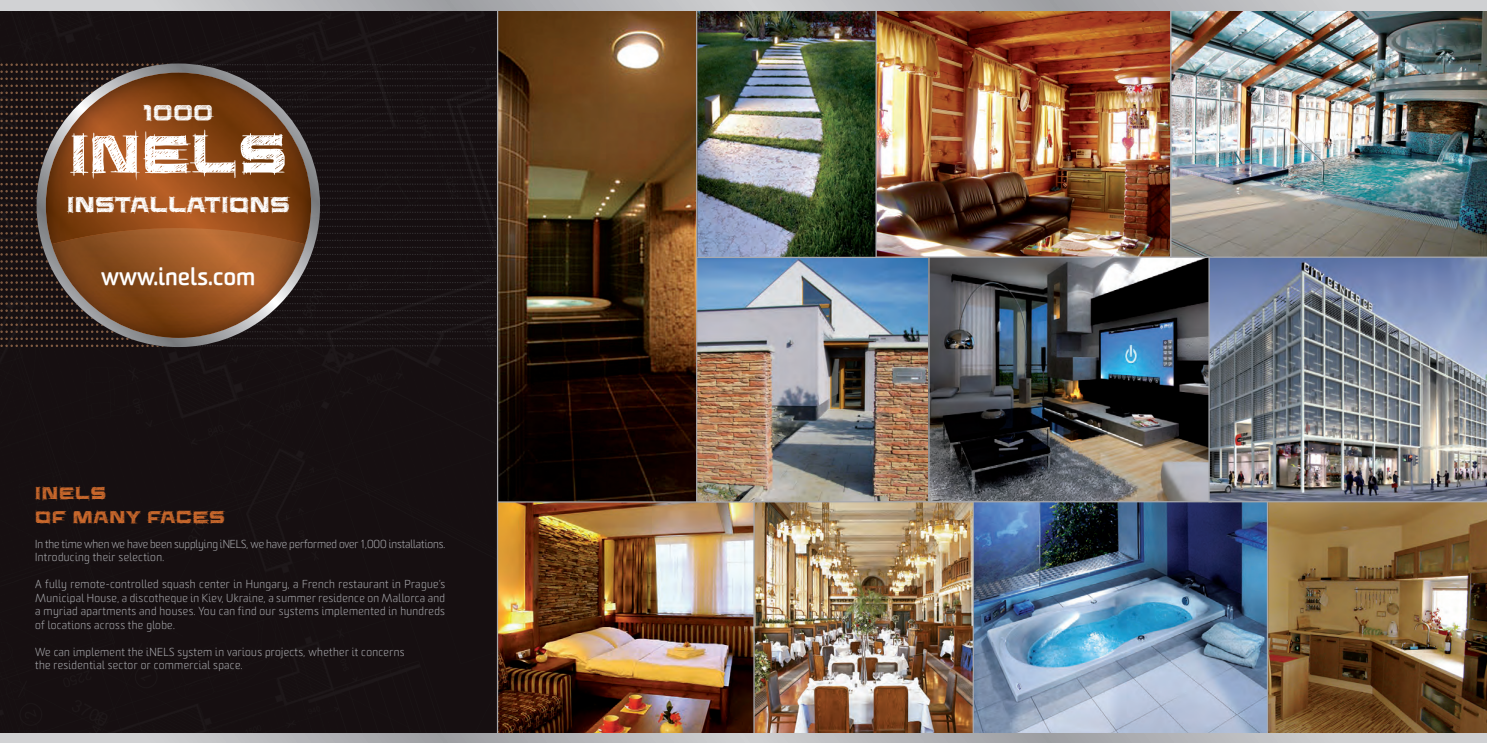
<style>
.page{position:relative;width:1487px;height:743px;background:#fff}
.page>*{position:absolute;margin:0;border:0;box-sizing:border-box;transform-origin:0 0}
.t1{font:62.5px "Saucer BB";letter-spacing:.03em;color:#fff}
.t2{font:25px "Saucer BB";letter-spacing:.03em;color:#fff}
.t3{font:700 23.75px "Sommet Rounded";color:#fff}
.t4{font:20px/24px "Saucer BB";letter-spacing:.05em;color:#cb692c}
.t5{font:300 11.25px/13.5px "Sommet Rounded";letter-spacing:.03em;color:#a8a9ad;text-align:justify}
.t6{font:300 11.25px/13.5px "Sommet Rounded";letter-spacing:-.005em;color:#a8a9ad}
</style>
<div class="page">
<div style="left:0;top:10px;width:497px;height:723px;background:#160f11"></div>
<img style="left:420px;top:64px;width:76px;height:1px">
<img style="left:420px;top:71px;width:76px;height:1px">
<img style="left:420px;top:78px;width:76px;height:1px">
<img style="left:420px;top:85px;width:76px;height:1px">
<img style="left:420px;top:92px;width:76px;height:1px">
<img style="left:420px;top:99px;width:76px;height:1px">
<img style="left:420px;top:106px;width:76px;height:1px">
<img style="left:420px;top:113px;width:76px;height:1px">
<img style="left:420px;top:120px;width:76px;height:2px">
<img style="left:420px;top:127px;width:76px;height:2px">
<img style="left:420px;top:134px;width:76px;height:2px">
<img style="left:420px;top:141px;width:76px;height:2px">
<img style="left:420px;top:148px;width:76px;height:2px">
<img style="left:420px;top:155px;width:76px;height:2px">
<img style="left:420px;top:162px;width:76px;height:2px">
<img style="left:420px;top:169px;width:76px;height:2px">
<img style="left:420px;top:176px;width:76px;height:2px">
<img style="left:420px;top:183px;width:76px;height:2px">
<img style="left:420px;top:191px;width:76px;height:1px">
<img style="left:420px;top:198px;width:76px;height:1px">
<img style="left:420px;top:205px;width:76px;height:1px">
<img style="left:420px;top:212px;width:76px;height:1px">
<img style="left:420px;top:219px;width:76px;height:1px">
<img style="left:420px;top:226px;width:76px;height:1px">
<img style="left:420px;top:233px;width:76px;height:1px">
<img style="left:420px;top:240px;width:76px;height:1px">
<img style="left:420px;top:247px;width:76px;height:1px">
<img style="left:420px;top:254px;width:76px;height:1px">
<img style="left:420px;top:261px;width:76px;height:1px">
<img style="left:420px;top:268px;width:76px;height:1px">
<img style="left:420px;top:275px;width:76px;height:1px">
<img style="left:420px;top:282px;width:76px;height:1px">
<img style="left:420px;top:289px;width:76px;height:1px">
<img style="left:420px;top:296px;width:76px;height:1px">
<img style="left:420px;top:303px;width:76px;height:1px">
<img style="left:420px;top:310px;width:76px;height:1px">
<img style="left:420px;top:317px;width:76px;height:1px">
<img style="left:420px;top:324px;width:76px;height:1px">
<img style="left:420px;top:331px;width:76px;height:1px">
<img style="left:420px;top:338px;width:76px;height:1px">
<img style="left:420px;top:345px;width:76px;height:1px">
<img style="left:697px;top:10px;width:178px;height:246px">
<img style="left:697px;top:256px;width:511px;height:245px">
<svg style="left:497px;top:10px;width:200px;height:491px;background:#4a321c"></svg>
<img style="left:755px;top:501px;width:217px;height:232px">
<img style="left:1268px;top:502px;width:219px;height:231px">
<img style="left:972px;top:499px;width:296px;height:234px">
<img style="left:497px;top:501px;width:258px;height:232px">
<img style="left:1208px;top:258px;width:279px;height:244px">
<img style="left:1171px;top:10px;width:316px;height:248px">
<img style="left:875px;top:10px;width:296px;height:248px">
<img style="left:0;top:63px;width:37px;height:3px">
<img style="left:0;top:70px;width:37px;height:3px">
<img style="left:0;top:77px;width:37px;height:3px">
<img style="left:0;top:85px;width:37px;height:2px">
<img style="left:0;top:92px;width:37px;height:2px">
<img style="left:0;top:99px;width:37px;height:2px">
<img style="left:0;top:106px;width:37px;height:2px">
<img style="left:0;top:113px;width:37px;height:2px">
<img style="left:0;top:120px;width:37px;height:2px">
<img style="left:0;top:127px;width:37px;height:2px">
<img style="left:0;top:134px;width:37px;height:2px">
<img style="left:0;top:141px;width:37px;height:2px">
<img style="left:0;top:148px;width:37px;height:2px">
<img style="left:0;top:155px;width:37px;height:2px">
<img style="left:0;top:162px;width:37px;height:2px">
<img style="left:0;top:169px;width:37px;height:2px">
<img style="left:0;top:176px;width:37px;height:2px">
<img style="left:0;top:183px;width:37px;height:2px">
<img style="left:0;top:190px;width:37px;height:2px">
<img style="left:0;top:197px;width:33px;height:2px">
<img style="left:0;top:204px;width:33px;height:2px">
<img style="left:0;top:211px;width:33px;height:2px">
<svg style="left:36px;top:197px;width:1px;height:16px"></svg>
<img style="left:0;top:218px;width:37px;height:2px">
<img style="left:0;top:225px;width:37px;height:3px">
<img style="left:0;top:232px;width:37px;height:3px">
<img style="left:0;top:239px;width:37px;height:3px">
<img style="left:0;top:246px;width:37px;height:3px">
<img style="left:0;top:253px;width:37px;height:3px">
<img style="left:0;top:260px;width:37px;height:3px">
<img style="left:0;top:267px;width:37px;height:3px">
<img style="left:0;top:274px;width:37px;height:3px">
<img style="left:0;top:281px;width:37px;height:3px">
<img style="left:0;top:288px;width:37px;height:3px">
<img style="left:0;top:295px;width:37px;height:3px">
<img style="left:0;top:302px;width:37px;height:3px">
<img style="left:0;top:309px;width:37px;height:3px">
<img style="left:0;top:316px;width:37px;height:3px">
<img style="left:0;top:323px;width:37px;height:3px">
<img style="left:0;top:330px;width:37px;height:3px">
<img style="left:0;top:337px;width:37px;height:3px">
<img style="left:20px;top:344px;width:17px;height:3px">
<img style="left:37px;top:63px;width:283px;height:284px">
<svg style="left:0;top:0;width:1487px;height:10px;background:#bbbcbf"></svg>
<svg style="left:0;top:733px;width:1487px;height:10px;background:#bbbcbf"></svg>
<h2 class="t2" style="left:143px;top:101px;width:71px">1000</h2>
<h1 class="t1" style="left:70px;top:125px;width:218px">iNELS</h1>
<h2 class="t2" style="left:67px;top:193px;width:224px">installations</h2>
<h3 class="t3" style="left:101px;top:267px;width:156px">www.inels.com</h3>
<h3 class="t4" style="left:35px;top:482px;width:191px">iNELS<br>of many faces</h3>
<p class="t6" style="left:35px;top:538px;width:411px">In the time when we have been supplying iNELS, we have performed over 1,000 installations.<br>Introducing their selection.</p>
<p class="t5" style="left:35px;top:578px;width:411px">A fully remote-controlled squash center in Hungary, a French restaurant in Prague‘s Municipal House, a discotheque in Kiev, Ukraine, a summer residence on Mallorca and a myriad apartments and houses. You can find our systems implemented in hundreds of locations across the globe.</p>
<p class="t5" style="left:35px;top:646px;width:371px">We can implement the iNELS system in various projects, whether it concerns the residential sector or commercial space.</p>
</div>
